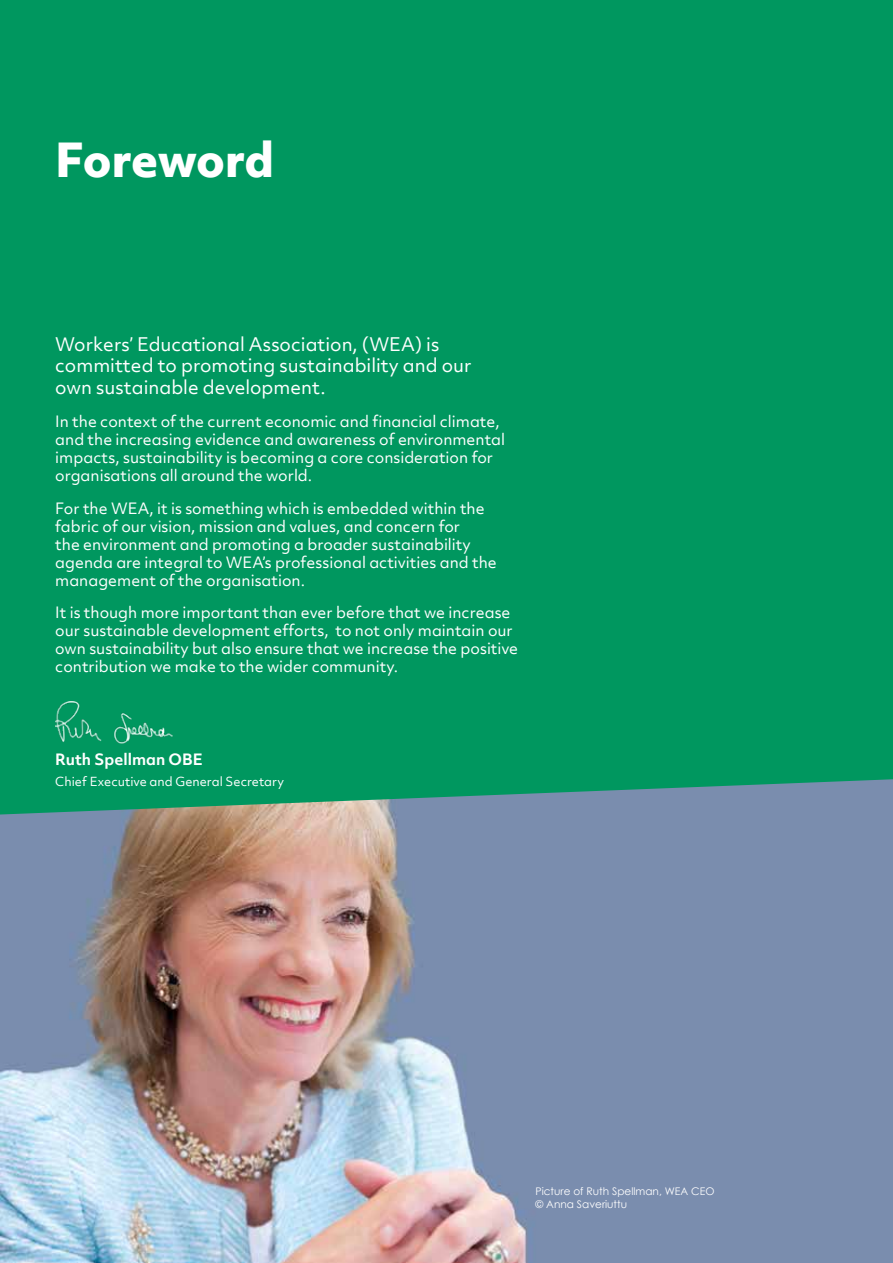
<style>
.page{position:relative;width:893px;height:1263px;background:#00975f}
.page>*{position:absolute;margin:0;border:0;box-sizing:border-box;transform-origin:0 0}
.t1{font:800 45px "Objektiv Mk 2";letter-spacing:-.015em;color:#fff}
.t2{font:18px/21.6px "Objektiv Mk 2";color:#fff}
.t3{font:15px/18px "Objektiv Mk 2";color:#fff}
.t4{font:700 15px "Objektiv Mk 2";color:#fff}
.t5{font:12px "Objektiv Mk 2";color:#fff}
.t6{font:10.5px/12.6px "Century Gothic";color:#fff}
</style>
<div class="page">
<img style="left:55px;top:702px;width:118px;height:42px">
<img style="left:0;top:779px;width:893px;height:484px">
<h1 class="t1" style="left:55px;top:127px;width:220px">Foreword</h1>
<p class="t2" style="left:55px;top:333px;width:418px">Workers’ Educational Association, (WEA) is committed to promoting sustainability and our own sustainable development.</p>
<p class="t3" style="left:55px;top:412px;width:451px">In the context of the current economic and financial climate, and the increasing evidence and awareness of environmental impacts, sustainability is becoming a core consideration for organisations all around the world.</p>
<p class="t3" style="left:55px;top:499px;width:443px">For the WEA, it is something which is embedded within the fabric of our vision, mission and values, and concern for<br>the environment and promoting a broader sustainability agenda are integral to WEA’s professional activities and the management of the organisation.</p>
<p class="t3" style="left:55px;top:604px;width:464px">It is though more important than ever before that we increase our sustainable development efforts, to not only maintain our own sustainability but also ensure that we increase the positive contribution we make to the wider community.</p>
<p class="t4" style="left:55px;top:749px;width:149px">Ruth Spellman OBE</p>
<p class="t5" style="left:55px;top:773px;width:230px">Chief Executive and General Secretary</p>
<p class="t6" style="left:535px;top:1185px;width:180px">Picture of Ruth Spellman, WEA CEO © Anna Saveriuttu</p>
</div>
